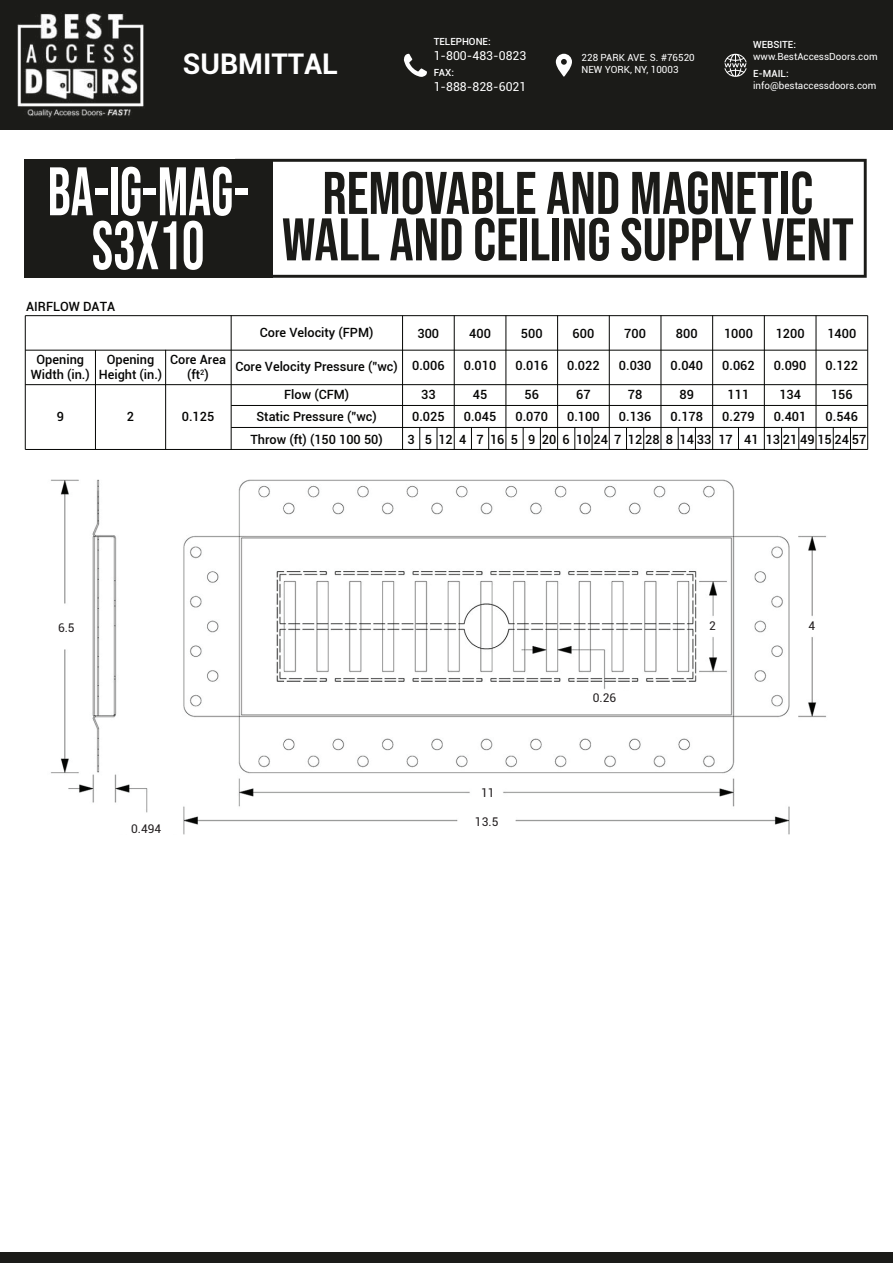
<style>
.page{position:relative;width:893px;height:1263px;background:#fff}
.page>*{position:absolute;margin:0;border:0;box-sizing:border-box;transform-origin:0 0}
.t1{font:68.4px/54px "Bebas Neue";color:#fff;text-align:center;scale:.83 1}
.t2{font:60px/46.5px "Bebas Neue";color:#1b1b18;text-align:center}
.t3{font:700 28.5px "Roboto";color:#fff}
.t4{font:500 12.75px/21.9px "Roboto";color:#050504;text-align:center}
.t5{font:12.3px "Roboto";color:#fff}
.t6{font:12px "Roboto";color:#231f20}
.t7{font:9.9px/11.9px "Roboto";color:#fff}
.t8{font:500 9.9px "Roboto";color:#fff}
</style>
<div class="page">
<img style="left:44px;top:316px;width:790px;height:519px">
<div style="left:54px;top:607px;width:25px;height:41px;background:#fff"></div>
<div style="left:114px;top:816px;width:64px;height:17px;background:#fff"></div>
<div style="left:460px;top:811px;width:52px;height:22px;background:#fff"></div>
<div style="left:473px;top:782px;width:27px;height:20px;background:#fff"></div>
<div style="left:577px;top:692px;width:54px;height:18px;background:#fff"></div>
<div style="left:703px;top:618px;width:20px;height:17px;background:#fff"></div>
<div style="left:802px;top:619px;width:20px;height:16px;background:#fff"></div>
<hr style="left:25px;top:350px;width:843px;height:1px;background:#040503">
<hr style="left:165px;top:350px;width:1px;height:99px;background:#040503">
<hr style="left:95px;top:350px;width:1px;height:99px;background:#040503">
<hr style="left:402px;top:316px;width:1px;height:133px;background:#040503">
<hr style="left:231px;top:315px;width:1px;height:134px;background:#040503">
<hr style="left:454px;top:315px;width:1px;height:112px;background:#040503">
<hr style="left:25px;top:384px;width:843px;height:1px;background:#040503">
<hr style="left:231px;top:405px;width:637px;height:1px;background:#040503">
<hr style="left:231px;top:427px;width:637px;height:1px;background:#040503">
<hr style="left:25px;top:449px;width:843px;height:1px;background:#040503">
<hr style="left:506px;top:315px;width:1px;height:113px;background:#040503">
<hr style="left:557px;top:315px;width:1px;height:113px;background:#040503">
<hr style="left:609px;top:315px;width:1px;height:113px;background:#040503">
<hr style="left:661px;top:315px;width:1px;height:113px;background:#040503">
<hr style="left:712px;top:315px;width:1px;height:113px;background:#040503">
<hr style="left:764px;top:315px;width:1px;height:113px;background:#040503">
<hr style="left:816px;top:315px;width:1px;height:113px;background:#040503">
<hr style="left:867px;top:316px;width:1px;height:111px;background:#040503">
<svg style="left:867px;top:427px;width:1px;height:22px"></svg>
<svg style="left:850px;top:428px;width:1px;height:21px"></svg>
<svg style="left:833px;top:428px;width:1px;height:21px"></svg>
<svg style="left:798px;top:428px;width:1px;height:21px"></svg>
<svg style="left:816px;top:428px;width:1px;height:21px"></svg>
<svg style="left:781px;top:428px;width:1px;height:21px"></svg>
<svg style="left:764px;top:428px;width:1px;height:21px"></svg>
<svg style="left:738px;top:428px;width:1px;height:21px"></svg>
<svg style="left:712px;top:428px;width:1px;height:21px"></svg>
<svg style="left:678px;top:428px;width:1px;height:21px"></svg>
<svg style="left:661px;top:428px;width:1px;height:21px"></svg>
<svg style="left:626px;top:428px;width:1px;height:21px"></svg>
<svg style="left:609px;top:428px;width:1px;height:21px"></svg>
<svg style="left:557px;top:428px;width:1px;height:21px"></svg>
<svg style="left:523px;top:428px;width:1px;height:21px"></svg>
<svg style="left:488px;top:428px;width:1px;height:21px"></svg>
<svg style="left:695px;top:428px;width:1px;height:21px"></svg>
<svg style="left:643px;top:428px;width:1px;height:21px"></svg>
<svg style="left:574px;top:428px;width:1px;height:21px"></svg>
<svg style="left:592px;top:428px;width:1px;height:21px"></svg>
<svg style="left:540px;top:428px;width:1px;height:21px"></svg>
<svg style="left:506px;top:428px;width:1px;height:21px"></svg>
<svg style="left:471px;top:428px;width:1px;height:21px"></svg>
<svg style="left:437px;top:428px;width:1px;height:21px"></svg>
<svg style="left:454px;top:428px;width:1px;height:21px"></svg>
<svg style="left:419px;top:428px;width:1px;height:21px"></svg>
<hr style="left:25px;top:316px;width:1px;height:133px;background:#040503">
<hr style="left:25px;top:315px;width:843px;height:1px;background:#040503">
<div style="left:0;top:0;width:893px;height:130px;background:#1b1b18"></div>
<div style="left:0;top:1252px;width:893px;height:11px;background:#1b1b18"></div>
<img style="left:17px;top:13px;width:127px;height:105px">
<svg style="left:556px;top:54px;width:16px;height:23px"></svg>
<svg style="left:404px;top:54px;width:23px;height:23px"></svg>
<svg style="left:724px;top:53px;width:23px;height:24px"></svg>
<div style="left:24px;top:159px;width:249px;height:119px;background:#1b1b18"></div>
<svg style="left:273px;top:159px;width:594px;height:119px"></svg>
<p class="t8" style="left:434px;top:37px;width:59px">TELEPHONE:</p>
<p class="t5" style="left:434px;top:50px;width:94px">1-800-483-0823</p>
<p class="t8" style="left:434px;top:68px;width:22px">FAX:</p>
<p class="t5" style="left:434px;top:81px;width:94px">1-888-828-6021</p>
<h3 class="t3" style="left:183px;top:53px;width:157px">SUBMITTAL</h3>
<p class="t7" style="left:582px;top:53px;width:115px">228 PARK AVE. S. #76520<br>NEW YORK, NY, 10003</p>
<p class="t8" style="left:753px;top:40px;width:44px">WEBSITE:</p>
<p class="t7" style="left:753px;top:51px;width:126px">www.BestAccessDoors.com</p>
<p class="t8" style="left:753px;top:69px;width:37px">E-MAIL:</p>
<p class="t7" style="left:753px;top:80px;width:125px">info@bestaccessdoors.com</p>
<h1 class="t1" style="left:48px;top:165px;width:244px">BA-IG-MAG-<br>S3X10</h1>
<h2 class="t2" style="left:282px;top:170px;width:573px">REMOVABLE AND MAGNETIC<br>WALL AND CEILING SUPPLY VENT</h2>
<p class="t4" style="left:26px;top:296px;width:91px">AIRFLOW DATA</p>
<p class="t4" style="left:31px;top:352px;width:61px;line-height:15.3px">Opening<br>Width (in.)</p>
<p class="t4" style="left:57px;top:406px;width:9px">9</p>
<p class="t4" style="left:99px;top:352px;width:65px;line-height:15.3px">Opening<br>Height (in.)</p>
<p class="t4" style="left:127px;top:406px;width:9px">2</p>
<p class="t4" style="left:170px;top:352px;width:57px;line-height:15.3px">Core Area (ft<sup>2</sup>)</p>
<p class="t4" style="left:182px;top:406px;width:34px">0.125</p>
<p class="t4" style="left:260px;top:323px;width:115px">Core Velocity (FPM)</p>
<p class="t4" style="left:827px;top:324px;width:30px">1400</p>
<p class="t4" style="left:417px;top:324px;width:23px">300</p>
<p class="t4" style="left:469px;top:324px;width:23px">400</p>
<p class="t4" style="left:521px;top:324px;width:23px">500</p>
<p class="t4" style="left:573px;top:324px;width:23px">600</p>
<p class="t4" style="left:624px;top:324px;width:23px">700</p>
<p class="t4" style="left:676px;top:324px;width:23px">800</p>
<p class="t4" style="left:724px;top:324px;width:30px">1000</p>
<p class="t4" style="left:776px;top:324px;width:30px">1200</p>
<p class="t4" style="left:235px;top:356px;width:211px">Core Velocity Pressure (îwc) 0.006</p>
<p class="t4" style="left:464px;top:355px;width:34px">0.010</p>
<p class="t4" style="left:515px;top:355px;width:34px">0.016</p>
<p class="t4" style="left:567px;top:355px;width:34px">0.022</p>
<p class="t4" style="left:619px;top:355px;width:34px">0.030</p>
<p class="t4" style="left:671px;top:355px;width:34px">0.040</p>
<p class="t4" style="left:722px;top:355px;width:34px">0.062</p>
<p class="t4" style="left:774px;top:355px;width:34px">0.090</p>
<p class="t4" style="left:826px;top:355px;width:34px">0.122</p>
<p class="t4" style="left:250px;top:384px;width:134px">Flow (CFM)<br>Static Pressure (îwc)<br>Throw (ft) (150 100 50)</p>
<p class="t4" style="left:421px;top:385px;width:16px">33</p>
<p class="t4" style="left:515px;top:385px;width:34px">56<br>0.070</p>
<p class="t4" style="left:567px;top:385px;width:34px">67<br>0.100</p>
<p class="t4" style="left:619px;top:385px;width:34px">78<br>0.136</p>
<p class="t4" style="left:671px;top:385px;width:34px">89<br>0.178</p>
<p class="t4" style="left:722px;top:385px;width:34px">111<br>0.279</p>
<p class="t4" style="left:774px;top:385px;width:34px">134<br>0.401</p>
<p class="t4" style="left:826px;top:385px;width:34px">156<br>0.546</p>
<p class="t4" style="left:464px;top:385px;width:34px">45<br>0.045</p>
<p class="t4" style="left:412px;top:406px;width:34px">0.025</p>
<p class="t4" style="left:408px;top:429px;width:460px">3 5 12 4 7 16 5 9 20 6 1024 7 1228 8 1433 17 41 132149152457</p>
<p class="t6" style="left:58px;top:622px;width:18px">6.5</p>
<p class="t6" style="left:131px;top:820px;width:32px">0.494</p>
<p class="t6" style="left:481px;top:787px;width:15px">11</p>
<p class="t6" style="left:475px;top:816px;width:25px">13.5</p>
<p class="t6" style="left:593px;top:692px;width:25px">0.26</p>
<p class="t6" style="left:709px;top:621px;width:8px">2</p>
<p class="t6" style="left:808px;top:621px;width:8px">4</p>
</div>
